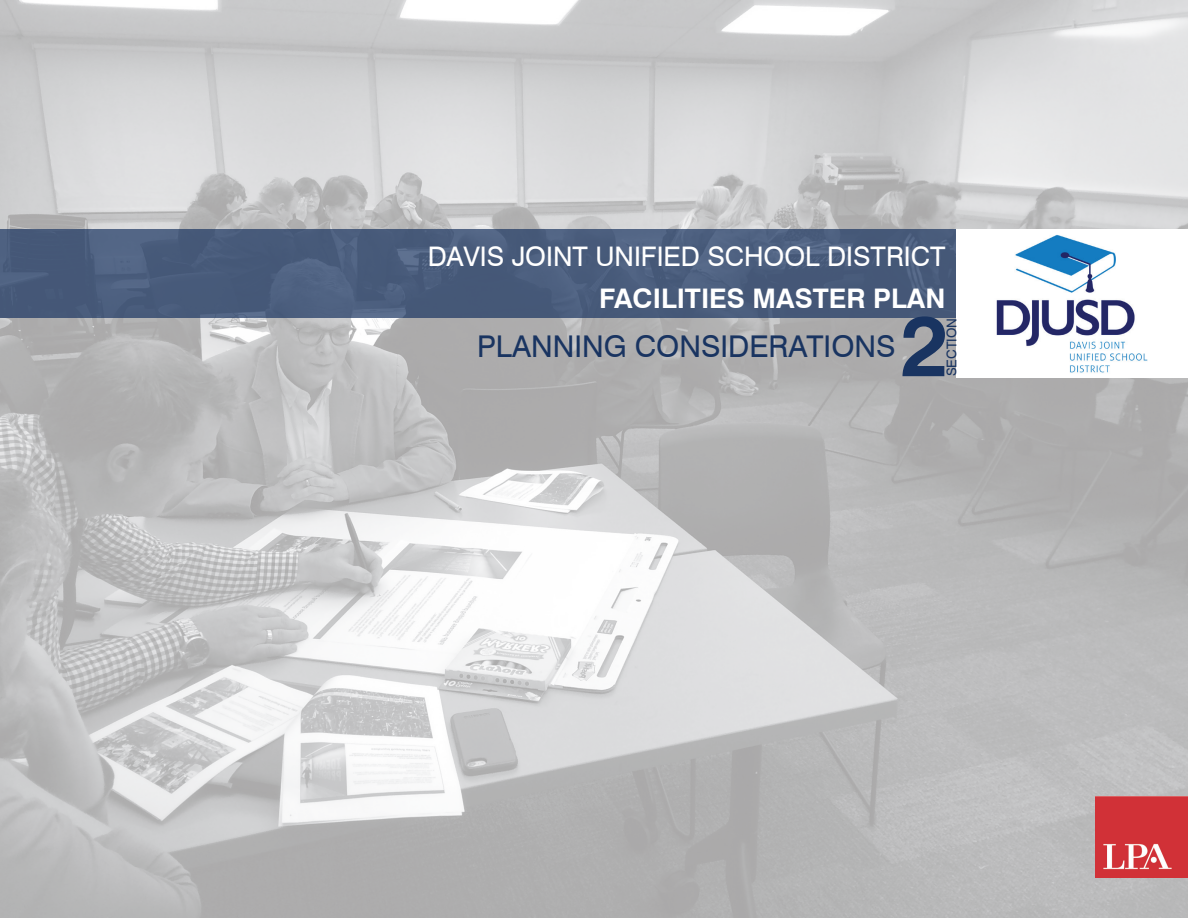
<style>
.page{position:relative;width:1188px;height:918px;background:#fff}
.page>*{position:absolute;margin:0;border:0;box-sizing:border-box;transform-origin:0 0}
.t1{font:700 85.5px "Swiss 721 BT";color:#193461}
.t2{font:30px "Swiss 721 BT";color:#193461}
.t3{font:27px "Swiss 721 BT";color:#fff}
.t4{font:700 27px "Swiss 721 BT";color:#fff}
.t5{font:13.5px "Swiss 721 BT";color:#193461}
</style>
<div class="page">
<img style="left:0;top:0;width:1188px;height:918px">
<img style="left:1095px;top:797px;width:93px;height:80px">
<div style="left:0;top:229px;width:957px;height:89px;background:linear-gradient(to right,#4a5c7c,#495c7c)"></div>
<div style="left:957px;top:229px;width:231px;height:148px;background:#fff"></div>
<img style="left:996px;top:235px;width:152px;height:138px">
<p class="t3" style="left:428px;top:240px;width:519px">DAVIS JOINT UNIFIED SCHOOL DISTRICT</p>
<p class="t4" style="left:599px;top:282px;width:348px">FACILITIES MASTER PLAN</p>
<p class="t2" style="left:477px;top:328px;width:420px">PLANNING CONSIDERATIONS</p>
<h1 class="t1" style="left:900px;top:294px;width:50px">2</h1>
<p class="t5" style="left:943px;top:376px;width:60px;rotate:-90deg">SECTION</p>
</div>
